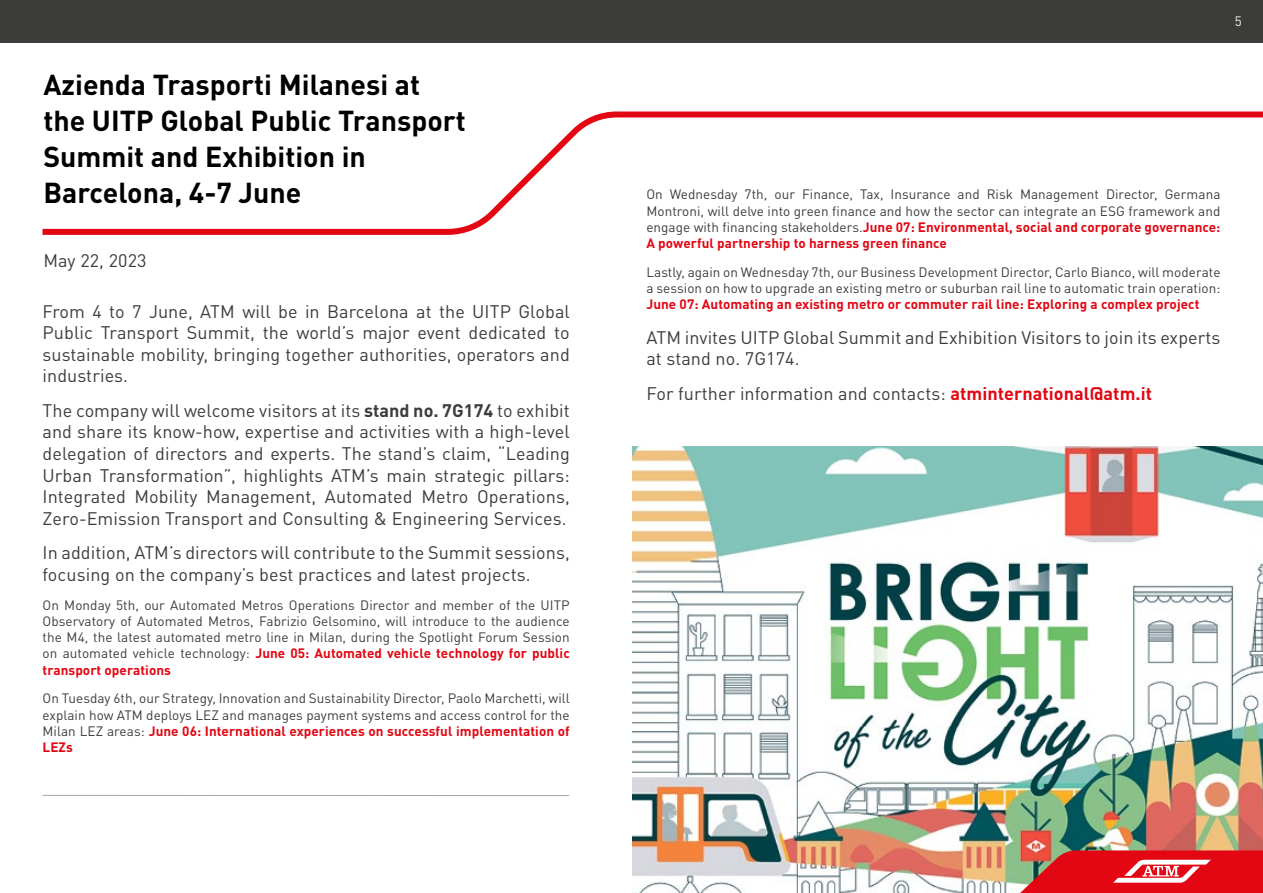
<style>
.page{position:relative;width:1263px;height:893px;background:#fff}
.page>*{position:absolute;margin:0;border:0;box-sizing:border-box;transform-origin:0 0}
.t1{font:700 28.5px/36px "DIN Pro";color:#000}
.t2{font:18px/21.6px "DIN Pro";letter-spacing:.005em;color:#3c3c3b;text-align:justify}
.t3{font:13.5px/16.2px "DIN Pro";letter-spacing:.005em;color:#3c3c3b;text-align:justify}
.t4{font:700 13.5px "DIN Pro";letter-spacing:.005em;color:#e30613}
.t5{font:13.5px "DIN Pro";color:#f3f2e9}
.s1{font-weight:700}
.s2{font-weight:700;color:#e30613}
</style>
<div class="page">
<div style="left:0;top:0;width:1263px;height:43px;background:#3c3c3b"></div>
<hr style="left:43px;top:795px;width:526px;height:1px;background:#a8a8a7">
<img style="left:632px;top:446px;width:631px;height:447px">
<svg style="left:42px;top:111px;width:1221px;height:124px"></svg>
<svg style="left:998px;top:850px;width:265px;height:43px;background:#dc393c"></svg>
<h1 class="t1" style="left:43px;top:63px;width:424px">Azienda Trasporti Milanesi at the UITP Global Public Transport<br>Summit and Exhibition in<br>Barcelona, 4-7 June</h1>
<h2 class="t2" style="left:43px;top:248px;width:105px">May 22, 2023</h2>
<h2 class="t2" style="left:43px;top:299px;width:529px">From 4 to 7 June, ATM will be in Barcelona at the UITP Global Public Transport Summit, the world’s major event dedicated to sustainable mobility, bringing together authorities, operators and industries.</h2>
<p class="t2" style="left:43px;top:398px;width:529px">The company will welcome visitors at its <span class="s1">stand no. 7G174</span> to exhibit and share its know-how, expertise and activities with a high-level delegation of directors and experts. The stand’s claim, “Leading Urban Transformation”, highlights ATM’s main strategic pillars:<br>Integrated Mobility Management, Automated Metro Operations, Zero-Emission Transport and Consulting &amp; Engineering Services.</p>
<h2 class="t2" style="left:43px;top:540px;width:529px">In addition, ATM’s directors will contribute to the Summit sessions, focusing on the company’s best practices and latest projects.</h2>
<p class="t3" style="left:43px;top:595px;width:529px">On Monday 5th, our Automated Metros Operations Director and member of the UITP Observatory of Automated Metros, Fabrizio Gelsomino, will introduce to the audience the M4, the latest automated metro line in Milan, during the Spotlight Forum Session on automated vehicle technology: <span class="s2">June 05: Automated vehicle technology for public transport operations</span></p>
<p class="t3" style="left:43px;top:689px;width:529px">On Tuesday 6th, our Strategy, Innovation and Sustainability Director, Paolo Marchetti, will explain how ATM deploys LEZ and manages payment systems and access control for the Milan LEZ areas: <span class="s2">June 06: International experiences on successful implementation of LEZs</span></p>
<p class="t5" style="left:1235px;top:11px;width:9px">5</p>
<p class="t3" style="left:646px;top:185px;width:576px">On Wednesday 7th, our Finance, Tax, Insurance and Risk Management Director, Germana Montroni, will delve into green finance and how the sector can integrate an ESG framework and engage with financing stakeholders.<span class="s2">June 07: Environmental, social and corporate governance:<br>A powerful partnership to harness green finance</span></p>
<p class="t3" style="left:646px;top:263px;width:576px">Lastly, again on Wednesday 7th, our Business Development Director, Carlo Bianco, will moderate a session on how to upgrade an existing metro or suburban rail line to automatic train operation:</p>
<p class="t4" style="left:646px;top:293px;width:555px">June 07: Automating an existing metro or commuter rail line: Exploring a complex project</p>
<h2 class="t2" style="left:646px;top:325px;width:575px">ATM invites UITP Global Summit and Exhibition Visitors to join its experts at stand no. 7G174.</h2>
<h2 class="t2" style="left:646px;top:381px;width:507px">For further information and contacts: <span class="s2">atminternational@atm.it</span></h2>
</div>
